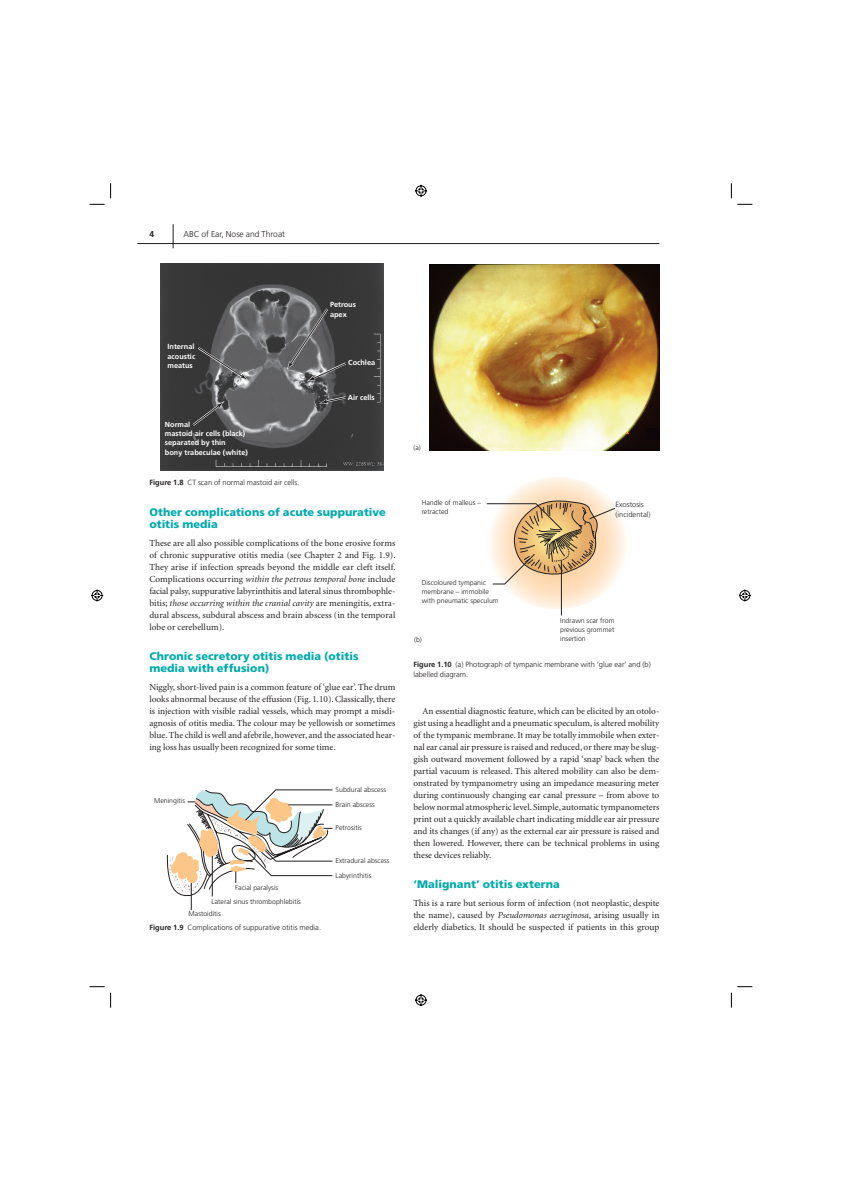
<style>
.page{position:relative;width:842px;height:1191px;background:#fff}
.page>*{position:absolute;margin:0;border:0;box-sizing:border-box;transform-origin:0 0}
.t1{font:900 11px/12px "Frutiger";letter-spacing:.005em;color:#00aaad}
.t2{font:9.2px/12px "Minion";color:#231f20;text-align:justify}
.t3{font:300 8.5px "Frutiger";color:#231f20}
.t4{font:700 8.5px "Frutiger";color:#231f20}
.t5{font:300 7.5px/10px "Frutiger";color:#231f20}
.t6{font:700 7.4px/9.5px "Frutiger";color:#fff}
.t7{font:300 7px/9px "Frutiger";color:#231f20}
.s1{font-weight:700}
.s2{font-style:italic}
</style>
<div class="page">
<hr style="left:137px;top:243px;width:522px;height:1px;background:#231f20">
<svg style="left:173px;top:224px;width:1px;height:24px"></svg>
<img style="left:161px;top:264px;width:223px;height:207px">
<svg style="left:195px;top:345px;width:53px;height:36px;background:#5f5f62"></svg>
<svg style="left:287px;top:306px;width:61px;height:76px;background:#606062"></svg>
<svg style="left:319px;top:395px;width:29px;height:9px"></svg>
<svg style="left:190px;top:401px;width:35px;height:27px"></svg>
<img style="left:429px;top:265px;width:230px;height:186px">
<svg style="left:166px;top:789px;width:167px;height:121px"></svg>
<svg style="left:486px;top:477px;width:140px;height:139px"></svg>
<svg style="left:90px;top:204px;width:15px;height:1px"></svg>
<svg style="left:737px;top:204px;width:15px;height:1px"></svg>
<svg style="left:110px;top:183px;width:1px;height:15px"></svg>
<svg style="left:90px;top:986px;width:21px;height:22px"></svg>
<svg style="left:731px;top:183px;width:1px;height:15px"></svg>
<svg style="left:731px;top:986px;width:21px;height:22px"></svg>
<svg style="left:415px;top:184px;width:12px;height:13px"></svg>
<svg style="left:415px;top:994px;width:12px;height:13px"></svg>
<svg style="left:91px;top:589px;width:13px;height:13px"></svg>
<svg style="left:738px;top:589px;width:13px;height:13px"></svg>
<p class="t4" style="left:149px;top:231px;width:6px">4</p>
<p class="t3" style="left:183px;top:231px;width:103px">ABC of Ear, Nose and Throat</p>
<p class="t6" style="left:168px;top:343px;width:29px;text-align:justify">Internal acoustic meatus</p>
<p class="t6" style="left:165px;top:420px;width:84px">Normal<br>mastoid air cells (black) separated by thin<br>bony trabeculae (white)</p>
<p class="t5" style="left:149px;top:478px;width:152px"><span class="s1">Figure 1.8</span> CT scan of normal mastoid air cells.</p>
<p class="t6" style="left:330px;top:300px;width:28px">Petrous apex</p>
<p class="t6" style="left:348px;top:358px;width:28px">Cochlea</p>
<p class="t6" style="left:348px;top:393px;width:28px">Air cells</p>
<p class="t1" style="left:149px;top:507px;width:238px">Other complications of acute suppurative otitis media</p>
<p class="t2" style="left:149px;top:538px;width:248px">These are all also possible complications of the bone erosive forms of chronic suppurative otitis media (see Chapter 2 and Fig. 1.9).<br>They arise if infection spreads beyond the middle ear cleft itself.<br>Complications occurring <span class="s2">within the petrous temporal bone</span> include facial palsy, suppurative labyrinthitis and lateral sinus thrombophle&shy;bitis; <span class="s2">those occurring within the cranial cavity</span> are meningitis, extra&shy;dural abscess, subdural abscess and brain abscess (in the temporal lobe or cerebellum).</p>
<p class="t1" style="left:149px;top:651px;width:211px">Chronic secretory otitis media (otitis media with effusion)</p>
<p class="t2" style="left:149px;top:682px;width:248px">Niggly, short-lived pain is a common feature of ‘glue ear’. The drum looks abnormal because of the effusion (Fig. 1.10). Classically, there is injection with visible radial vessels, which may prompt a misdi&shy;agnosis of otitis media. The colour may be yellowish or sometimes blue. The child is well and afebrile, however, and the associated hear&shy;ing loss has usually been recognized for some time.</p>
<p class="t7" style="left:154px;top:797px;width:33px">Meningitis</p>
<p class="t7" style="left:336px;top:783px;width:52px;line-height:15px">Subdural abscess<br>Brain abscess</p>
<p class="t7" style="left:336px;top:824px;width:28px">Petrositis</p>
<p class="t7" style="left:336px;top:854px;width:56px;line-height:15px">Extradural abscess<br>Labyrinthitis</p>
<p class="t7" style="left:212px;top:882px;width:91px;line-height:13.5px;text-align:center">Facial paralysis<br>Lateral sinus thrombophlebitis</p>
<p class="t7" style="left:189px;top:910px;width:34px">Mastoiditis</p>
<p class="t5" style="left:149px;top:923px;width:173px"><span class="s1">Figure 1.9</span> Complications of suppurative otitis media.</p>
<p class="t7" style="left:413px;top:444px;width:9px">(a)</p>
<p class="t7" style="left:422px;top:499px;width:61px">Handle of malleus – retracted</p>
<p class="t5" style="left:616px;top:500px;width:37px">Exostosis (incidental)</p>
<p class="t7" style="left:422px;top:579px;width:79px">Discoloured tympanic membrane – immobile with pneumatic speculum</p>
<p class="t7" style="left:414px;top:636px;width:9px">(b)</p>
<p class="t7" style="left:560px;top:617px;width:56px;text-align:justify">Indrawn scar from previous grommet insertion</p>
<p class="t5" style="left:413px;top:660px;width:239px"><span class="s1">Figure 1.10</span> (a) Photograph of tympanic membrane with ‘glue ear’ and (b) labelled diagram.</p>
<p class="t2" style="left:413px;top:706px;width:248px;text-indent:9px">An essential diagnostic feature, which can be elicited by an otolo&shy;gist using a headlight and a pneumatic speculum, is altered mobility of the tympanic membrane. It may be totally immobile when exter&shy;nal ear canal air pressure is raised and reduced, or there may be slug&shy;gish outward movement followed by a rapid ‘snap’ back when the partial vacuum is released. This altered mobility can also be dem&shy;onstrated by tympanometry using an impedance measuring meter during continuously changing ear canal pressure – from above to below normal atmospheric level. Simple, automatic tympanometers print out a quickly available chart indicating middle ear air pressure and its changes (if any) as the external ear air pressure is raised and then lowered. However, there can be technical problems in using these devices reliably.</p>
<p class="t1" style="left:413px;top:879px;width:148px">‘Malignant’ otitis externa</p>
<p class="t2" style="left:413px;top:898px;width:247px">This is a rare but serious form of infection (not neoplastic, despite the name), caused by <span class="s2">Pseudomonas aeruginosa</span>, arising usually in elderly diabetics. It should be suspected if patients in this group</p>
</div>
